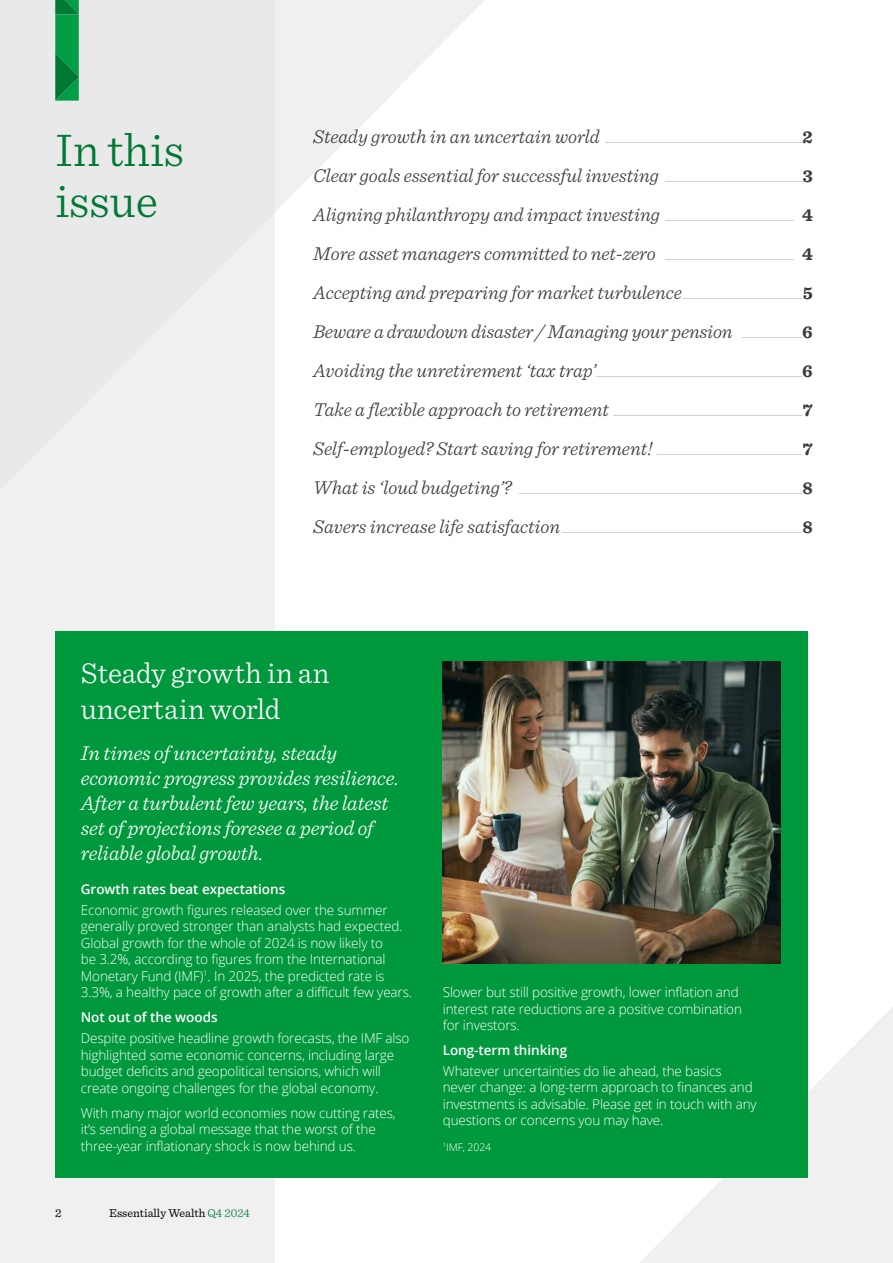
<style>
.page{position:relative;width:893px;height:1263px;background:#fff}
.page>*{position:absolute;margin:0;border:0;box-sizing:border-box;transform-origin:0 0}
.t1{font:300 48px/51px "Sentinel";color:#007935}
.t2{font:300 30px/36px "Sentinel";letter-spacing:.005em;color:#fff}
.t3{font:italic 300 21px/25.2px "Sentinel";letter-spacing:-.005em;color:#fff}
.t4{font:italic 300 19.5px/39px "Sentinel";color:#3c3c3b;text-align:justify}
.t5{font:300 13.5px/16.5px "Open Sans";letter-spacing:-.01em;color:#fff}
.t6{font:600 13.5px "Open Sans";letter-spacing:-.005em;color:#fff}
.t7{font:12px "Sentinel";color:#000}
.t8{font:300 10.5px "Open Sans";letter-spacing:-.01em;color:#fff}
.t9{font:300 9.75px "Sentinel";color:#9d9d9c;scale:2 1}
.s1{font-style:normal;font-size:9.75px;color:#9d9d9c}
.s2{font-weight:700;font-style:normal;font-size:18px}
.s3{font-style:italic;font-size:19.5px;color:#3c3c3b}
.s4{font-weight:700;font-size:18px;color:#3c3c3b}
.s5{font-weight:300;color:#007935}
</style>
<div class="page">
<div style="left:0;top:491px;width:275px;height:431px;background:#f0f0f0"></div>
<svg style="left:275px;top:0;width:209px;height:212px"></svg>
<div style="left:0;top:0;width:275px;height:491px;background:#e9e9e9"></div>
<svg style="left:0;top:922px;width:893px;height:341px;fill:#f0f0f0"></svg>
<svg style="left:55px;top:0;width:24px;height:101px;background:#079445"></svg>
<div style="left:55px;top:631px;width:753px;height:547px;background:#00983c"></div>
<img style="left:443px;top:661px;width:337px;height:303px">
<h1 class="t1" style="left:55px;top:121px;width:130px">In this issue</h1>
<p class="t4" style="left:313px;top:116px;width:501px">Steady growth in an uncertain world <span class="s1">_______________________</span><span class="s2">2<br></span>Clear goals essential for successful investing <span class="s1">________________</span><span class="s2">3<br></span>Aligning philanthropy and impact investing <span class="s1">_______________</span> <span class="s2">4<br></span>More asset managers committed to net-zero <span class="s1">_______________</span> <span class="s2">4<br></span>Accepting and preparing for market turbulence<span class="s1">______________</span><span class="s2">5<br></span>Beware a drawdown disaster / Managing your pension <span class="s1">_______</span><span class="s2">6<br></span>Avoiding the unretirement ‘tax trap’<span class="s1">________________________</span><span class="s2">6<br></span>Take a flexible approach to retirement <span class="s1">______________________</span><span class="s2">7<br></span>Self-employed? Start saving for retirement! <span class="s1">_________________</span><span class="s2">7</span></p>
<p class="t9" style="left:313px;top:484px;width:251px"><span class="s3">What is ‘loud budgeting’?</span> _________________________________<span class="s4">8</span></p>
<h3 class="t4" style="left:313px;top:506px;width:501px">Savers increase life satisfaction <span class="s1">____________________________</span><span class="s2">8</span></h3>
<h2 class="t2" style="left:81px;top:653px;width:250px">Steady growth in an uncertain world</h2>
<h3 class="t3" style="left:81px;top:739px;width:320px">In times of uncertainty, steady economic progress provides resilience.<br>After a turbulent few years, the latest set of projections foresee a period of reliable global growth.</h3>
<p class="t6" style="left:81px;top:880px;width:206px">Growth rates beat expectations</p>
<p class="t5" style="left:81px;top:901px;width:333px">Economic growth figures released over the summer generally proved stronger than analysts had expected.<br>Global growth for the whole of 2024 is now likely to<br>be 3.2%, according to figures from the International Monetary Fund (IMF)<sup>1</sup>. In 2025, the predicted rate is 3.3%, a healthy pace of growth after a difficult few years.</p>
<p class="t6" style="left:81px;top:1008px;width:138px">Not out of the woods</p>
<p class="t5" style="left:81px;top:1029px;width:330px">Despite positive headline growth forecasts, the IMF also highlighted some economic concerns, including large budget deficits and geopolitical tensions, which will create ongoing challenges for the global economy.</p>
<p class="t5" style="left:81px;top:1104px;width:317px">With many major world economies now cutting rates, it’s sending a global message that the worst of the three-year inflationary shock is now behind us.</p>
<p class="t7" style="left:55px;top:1204px;width:8px">2</p>
<p class="t7" style="left:109px;top:1204px;width:142px">Essentially Wealth <span class="s5">Q4 2024</span></p>
<p class="t5" style="left:443px;top:984px;width:301px">Slower but still positive growth, lower inflation and interest rate reductions are a positive combination for investors.</p>
<p class="t6" style="left:443px;top:1041px;width:126px">Long-term thinking</p>
<p class="t5" style="left:443px;top:1062px;width:316px">Whatever uncertainties do lie ahead, the basics never change: a long-term approach to finances and investments is advisable. Please get in touch with any questions or concerns you may have.</p>
<p class="t8" style="left:443px;top:1139px;width:50px"><sup>1</sup>IMF, 2024</p>
</div>
